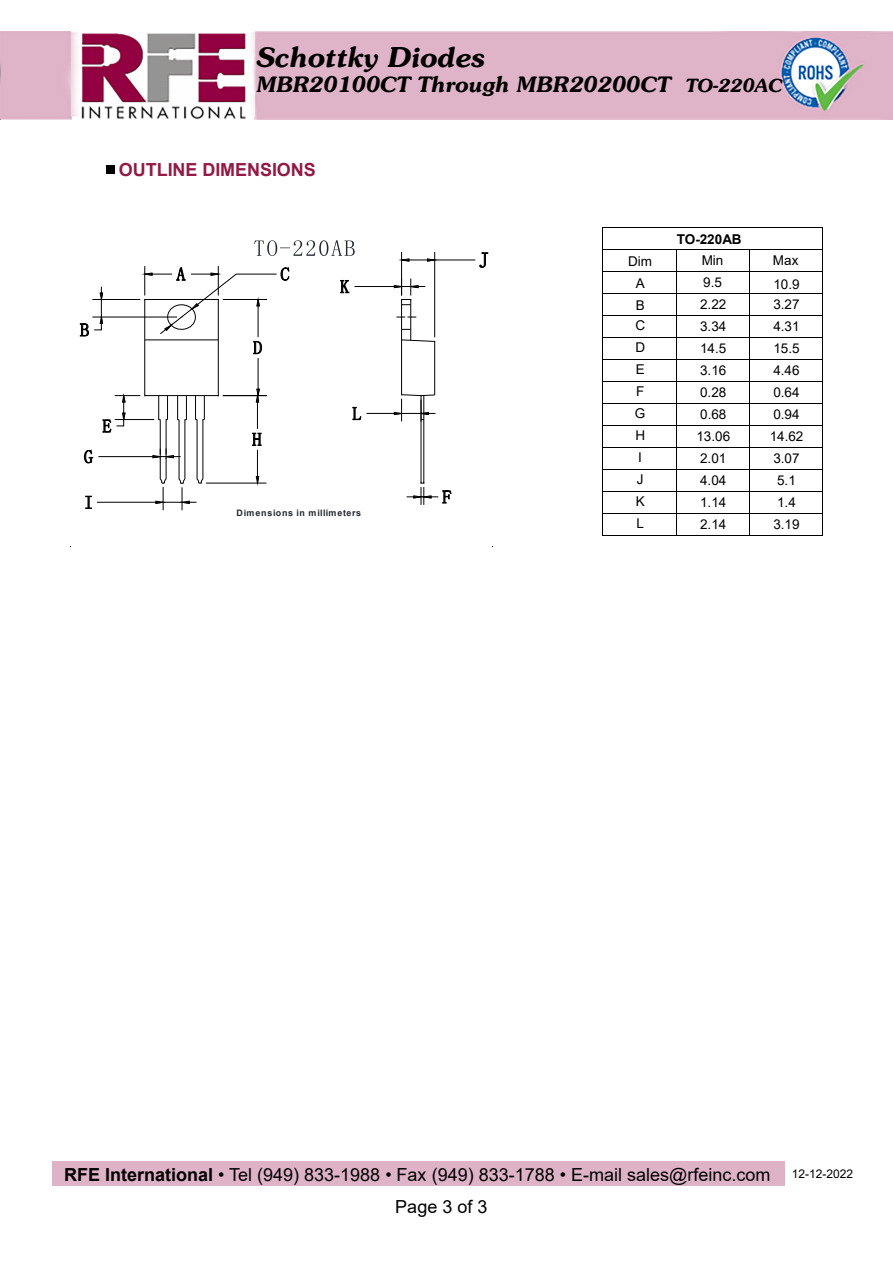
<style>
.page{position:relative;width:893px;height:1263px;background:#fff}
.page>*{position:absolute;margin:0;border:0;box-sizing:border-box;transform-origin:0 0}
.t1{font:italic 300 27px "Souvenir";color:#000}
.t2{font:italic 300 21px "Souvenir";color:#000}
.t3{font:18px "Arial";color:#000}
.t4{font:700 18px "Arial";letter-spacing:-.005em;color:#921a45}
.t5{font:13.5px "Arial";color:#000}
.t6{font:700 13.5px "Arial";letter-spacing:-.005em;color:#000}
.t7{font:12px "Arial";color:#000}
.t8{font:700 9px "Arial";letter-spacing:.07em;color:#212830}
.s1{font-size:18px}
.s2{font-weight:700}
</style>
<div class="page">
<hr style="left:401px;top:299px;width:1px;height:96px;background:#000">
<hr style="left:434px;top:341px;width:1px;height:54px;background:#000">
<hr style="left:354px;top:286px;width:40px;height:1px;background:#000">
<svg style="left:340px;top:280px;width:10px;height:13px"></svg>
<hr style="left:401px;top:252px;width:1px;height:44px;background:#000">
<hr style="left:434px;top:252px;width:1px;height:85px;background:#000">
<hr style="left:435px;top:260px;width:40px;height:1px;background:#000">
<svg style="left:479px;top:252px;width:9px;height:16px"></svg>
<svg style="left:393px;top:279px;width:42px;height:63px"></svg>
<svg style="left:398px;top:258px;width:42px;height:4px"></svg>
<svg style="left:407px;top:483px;width:45px;height:22px"></svg>
<svg style="left:352px;top:394px;width:83px;height:27px"></svg>
<svg style="left:254px;top:240px;width:101px;height:16px"></svg>
<svg style="left:80px;top:266px;width:210px;height:244px"></svg>
<hr style="left:602px;top:227px;width:221px;height:1px;background:#000">
<hr style="left:602px;top:249px;width:221px;height:1px;background:#000">
<hr style="left:602px;top:271px;width:221px;height:1px;background:#000">
<hr style="left:602px;top:293px;width:221px;height:1px;background:#000">
<hr style="left:602px;top:315px;width:221px;height:1px;background:#000">
<hr style="left:602px;top:337px;width:221px;height:1px;background:#000">
<hr style="left:602px;top:359px;width:221px;height:1px;background:#000">
<hr style="left:602px;top:381px;width:221px;height:1px;background:#000">
<hr style="left:602px;top:403px;width:221px;height:1px;background:#000">
<hr style="left:602px;top:425px;width:221px;height:1px;background:#000">
<hr style="left:602px;top:447px;width:221px;height:1px;background:#000">
<hr style="left:602px;top:469px;width:221px;height:1px;background:#000">
<hr style="left:602px;top:491px;width:221px;height:1px;background:#000">
<hr style="left:602px;top:513px;width:221px;height:1px;background:#000">
<svg style="left:602px;top:228px;width:1px;height:307px"></svg>
<hr style="left:602px;top:535px;width:74px;height:1px;background:#000">
<svg style="left:676px;top:250px;width:1px;height:285px"></svg>
<hr style="left:676px;top:535px;width:73px;height:1px;background:#000">
<svg style="left:749px;top:250px;width:1px;height:285px"></svg>
<hr style="left:749px;top:535px;width:73px;height:1px;background:#000">
<svg style="left:822px;top:228px;width:1px;height:308px"></svg>
<img style="left:0;top:31px;width:893px;height:89px">
<div style="left:52px;top:1161px;width:733px;height:25px;background:#dfb3c7"></div>
<div style="left:106px;top:166px;width:8px;height:8px;background:#000"></div>
<h1 class="t1" style="left:255px;top:39px;width:230px">Schottky Diodes</h1>
<h2 class="t2" style="left:255px;top:70px;width:528px">MBR20100CT Through MBR20200CT <span class="s1">TO-220AC</span></h2>
<h3 class="t4" style="left:119px;top:157px;width:198px">OUTLINE DIMENSIONS</h3>
<p class="t8" style="left:236px;top:507px;width:126px">Dimensions in millimeters</p>
<p class="t6" style="left:677px;top:230px;width:67px">TO-220AB</p>
<p class="t5" style="left:628px;top:252px;width:25px">Dim</p>
<p class="t5" style="left:702px;top:251px;width:23px">Min</p>
<p class="t5" style="left:773px;top:251px;width:27px">Max</p>
<p class="t5" style="left:636px;top:274px;width:11px">A</p>
<p class="t5" style="left:703px;top:273px;width:20px">9.5</p>
<p class="t5" style="left:773px;top:275px;width:28px">10.9</p>
<p class="t5" style="left:636px;top:296px;width:11px">B</p>
<p class="t5" style="left:700px;top:295px;width:28px">2.22</p>
<p class="t5" style="left:773px;top:295px;width:28px">3.27</p>
<p class="t5" style="left:635px;top:316px;width:11px">C</p>
<p class="t5" style="left:700px;top:317px;width:28px">3.34</p>
<p class="t5" style="left:773px;top:317px;width:28px">4.31</p>
<p class="t5" style="left:635px;top:338px;width:11px">D</p>
<p class="t5" style="left:700px;top:339px;width:28px">14.5</p>
<p class="t5" style="left:773px;top:339px;width:28px">15.5</p>
<p class="t5" style="left:636px;top:360px;width:11px">E</p>
<p class="t5" style="left:700px;top:361px;width:28px">3.16</p>
<p class="t5" style="left:773px;top:361px;width:28px">4.46</p>
<p class="t5" style="left:636px;top:382px;width:10px">F</p>
<p class="t5" style="left:700px;top:383px;width:28px">0.28</p>
<p class="t5" style="left:773px;top:383px;width:28px">0.64</p>
<p class="t5" style="left:635px;top:404px;width:12px">G</p>
<p class="t5" style="left:700px;top:405px;width:28px">0.68</p>
<p class="t5" style="left:773px;top:405px;width:28px">0.94</p>
<p class="t5" style="left:635px;top:426px;width:11px">H</p>
<p class="t5" style="left:696px;top:427px;width:35px">13.06</p>
<p class="t5" style="left:770px;top:427px;width:35px">14.62</p>
<p class="t5" style="left:638px;top:448px;width:5px">I</p>
<p class="t5" style="left:700px;top:449px;width:28px">2.01</p>
<p class="t5" style="left:773px;top:449px;width:28px">3.07</p>
<p class="t5" style="left:637px;top:470px;width:8px">J</p>
<p class="t5" style="left:700px;top:471px;width:28px">4.04</p>
<p class="t5" style="left:777px;top:471px;width:20px">5.1</p>
<p class="t5" style="left:636px;top:492px;width:11px">K</p>
<p class="t5" style="left:700px;top:493px;width:28px">1.14</p>
<p class="t5" style="left:777px;top:493px;width:20px">1.4</p>
<p class="t5" style="left:636px;top:514px;width:9px">L</p>
<p class="t5" style="left:700px;top:515px;width:28px">2.14</p>
<p class="t5" style="left:773px;top:515px;width:28px">3.19</p>
<h3 class="t3" style="left:64px;top:1162px;width:708px"><span class="s2">RFE International</span> • Tel (949) 833-1988 • Fax (949) 833-1788 • E-mail sales@rfeinc.com</h3>
<h3 class="t3" style="left:395px;top:1194px;width:94px">Page 3 of 3</h3>
<p class="t7" style="left:792px;top:1166px;width:63px">12-12-2022</p>
</div>
